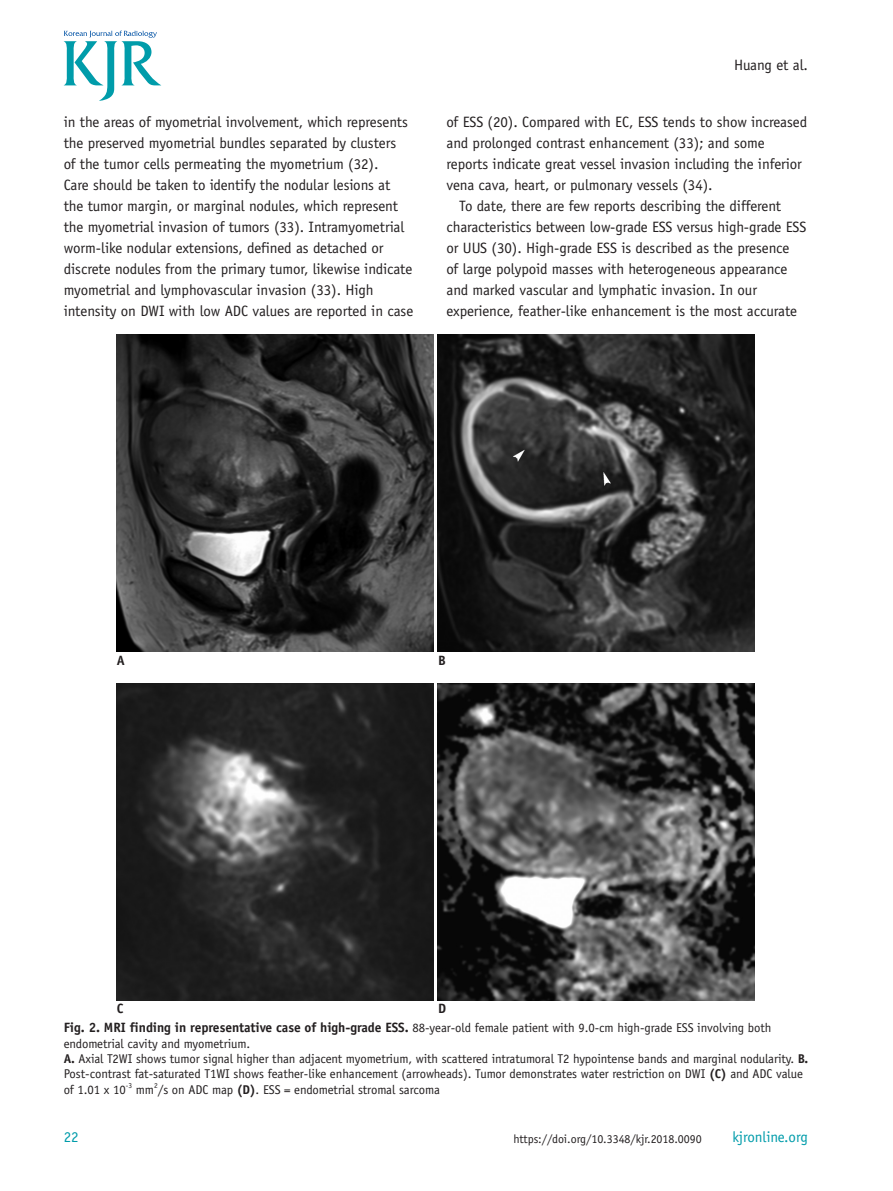
<style>
.page{position:relative;width:893px;height:1191px;background:#fff}
.page>*{position:absolute;margin:0;border:0;box-sizing:border-box;transform-origin:0 0}
.t1{font:15px/21px "Officina Sans Std";letter-spacing:-.005em;color:#231f20}
.t2{font:15px "Officina Sans Std";letter-spacing:-.005em;color:#009caa}
.t3{font:700 13.5px "Officina Sans Std";color:#231f20}
.t4{font:12.75px/15.5px "Officina Sans Std";letter-spacing:-.005em;color:#231f20}
.t5{font:12px "Officina Sans Std";letter-spacing:-.005em;color:#231f20}
.s1{font-weight:700;font-size:13.5px}
.s2{font-weight:700}
</style>
<div class="page">
<svg style="left:64px;top:31px;width:97px;height:70px"></svg>
<img style="left:117px;top:334px;width:317px;height:317px">
<img style="left:438px;top:334px;width:317px;height:317px">
<img style="left:117px;top:683px;width:317px;height:317px">
<img style="left:438px;top:683px;width:317px;height:317px">
<p class="t1" style="left:734px;top:54px;width:75px">Huang et al.</p>
<p class="t1" style="left:64px;top:112px;width:351px">in the areas of myometrial involvement, which represents the preserved myometrial bundles separated by clusters<br>of the tumor cells permeating the myometrium (32).<br>Care should be taken to identify the nodular lesions at the tumor margin, or marginal nodules, which represent the myometrial invasion of tumors (33). Intramyometrial worm-like nodular extensions, defined as detached or discrete nodules from the primary tumor, likewise indicate myometrial and lymphovascular invasion (33). High intensity on DWI with low ADC values are reported in case</p>
<p class="t1" style="left:446px;top:112px;width:362px">of ESS (20). Compared with EC, ESS tends to show increased</p>
<p class="t1" style="left:446px;top:133px;width:320px">and prolonged contrast enhancement (33); and some</p>
<p class="t1" style="left:446px;top:154px;width:357px">reports indicate great vessel invasion including the inferior</p>
<p class="t1" style="left:446px;top:175px;width:268px">vena cava, heart, or pulmonary vessels (34).</p>
<p class="t1" style="left:459px;top:196px;width:323px">To date, there are few reports describing the different</p>
<p class="t1" style="left:446px;top:217px;width:361px">characteristics between low-grade ESS versus high-grade ESS</p>
<p class="t1" style="left:446px;top:238px;width:344px">or UUS (30). High-grade ESS is described as the presence</p>
<p class="t1" style="left:446px;top:259px;width:342px">of large polypoid masses with heterogeneous appearance</p>
<p class="t1" style="left:446px;top:280px;width:312px">and marked vascular and lymphatic invasion. In our</p>
<p class="t1" style="left:446px;top:301px;width:352px">experience, feather-like enhancement is the most accurate</p>
<p class="t3" style="left:117px;top:651px;width:10px">A</p>
<p class="t3" style="left:438px;top:651px;width:9px">B</p>
<p class="t3" style="left:117px;top:1000px;width:8px">C</p>
<p class="t3" style="left:438px;top:1000px;width:10px">D</p>
<p class="t4" style="left:64px;top:1019px;width:746px"><span class="s1">Fig. 2. MRI finding in representative case of high-grade ESS.</span> 88-year-old female patient with 9.0-cm high-grade ESS involving both endometrial cavity and myometrium.<br><span class="s2">A.</span> Axial T2WI shows tumor signal higher than adjacent myometrium, with scattered intratumoral T2 hypointense bands and marginal nodularity. <span class="s2">B.<br></span>Post-contrast fat-saturated T1WI shows feather-like enhancement (arrowheads). Tumor demonstrates water restriction on DWI <span class="s2">(C)</span> and ADC value of 1.01 x 10<sup>-3</sup> mm<sup>2</sup>/s on ADC map <span class="s2">(D)</span>. ESS = endometrial stromal sarcoma</p>
<p class="t2" style="left:64px;top:1128px;width:16px">22</p>
<p class="t5" style="left:513px;top:1132px;width:190px">https://doi.org/10.3348/kjr.2018.0090</p>
<p class="t2" style="left:732px;top:1128px;width:77px">kjronline.org</p>
</div>
